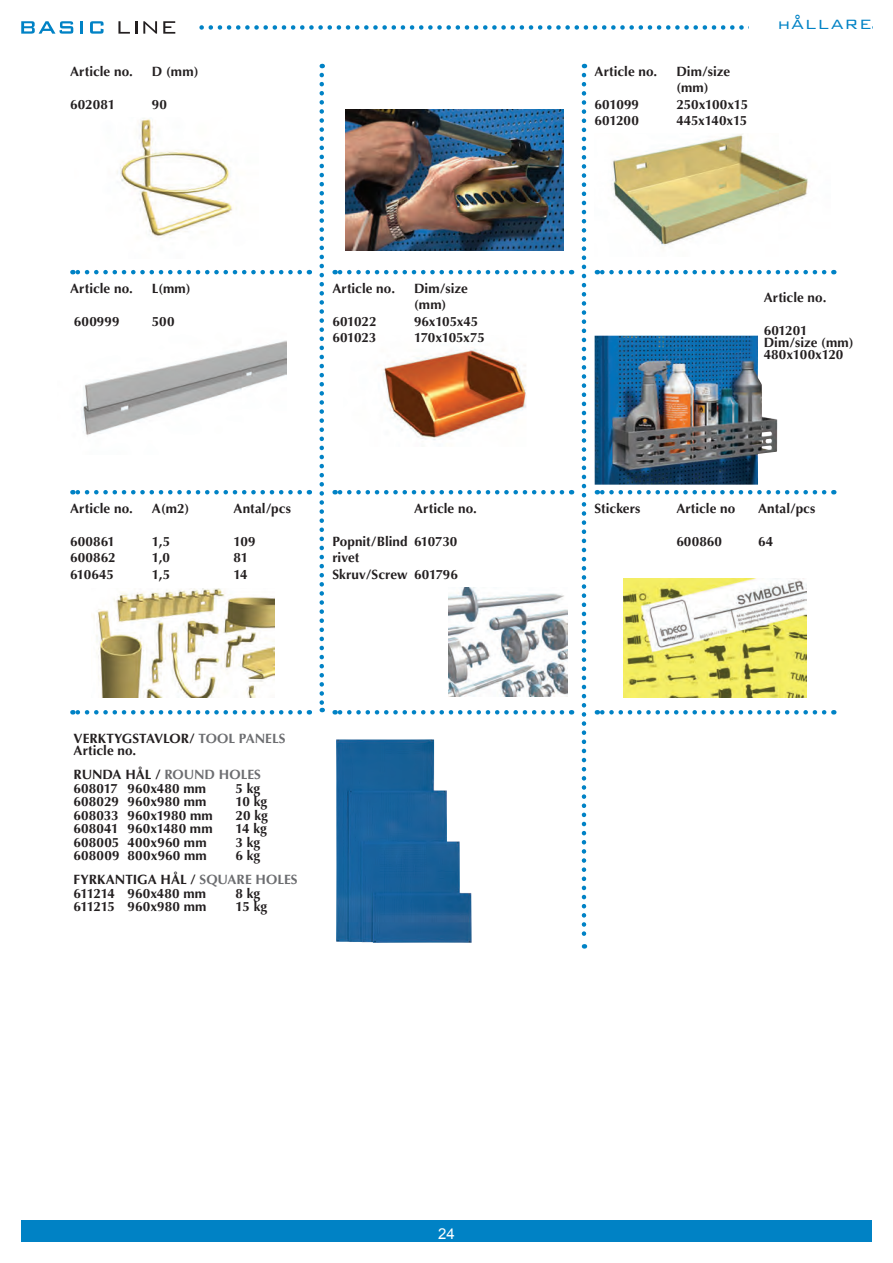
<style>
.page{position:relative;width:893px;height:1263px;background:#fff}
.page>*{position:absolute;margin:0;border:0;box-sizing:border-box;transform-origin:0 0}
.t1{font:300 18px "Bank Gothic BT";letter-spacing:.045em;color:#0082c5}
.t2{font:15px "Arial";color:#fff}
.t3{font:700 13.5px/16.5px "Optima";letter-spacing:.005em;color:#231f20}
.t4{font:700 13.5px/16.5px "Optima";letter-spacing:-.015em;color:#231f20}
.s1{color:#6c6d70}
</style>
<div class="page">
<div style="left:21px;top:1220px;width:851px;height:22px;background:#0082c5"></div>
<svg style="left:21px;top:21px;width:728px;height:13px"></svg>
<img style="left:117px;top:118px;width:120px;height:120px">
<img style="left:449px;top:588px;width:118px;height:108px">
<img style="left:624px;top:578px;width:182px;height:119px">
<img style="left:81px;top:340px;width:206px;height:96px">
<img style="left:611px;top:134px;width:197px;height:114px">
<img style="left:93px;top:588px;width:181px;height:110px">
<img style="left:595px;top:336px;width:182px;height:149px">
<img style="left:383px;top:347px;width:143px;height:93px">
<svg style="left:319px;top:75px;width:5px;height:637px"></svg>
<svg style="left:582px;top:75px;width:4px;height:873px"></svg>
<svg style="left:72px;top:270px;width:228px;height:4px"></svg>
<svg style="left:335px;top:270px;width:227px;height:4px"></svg>
<svg style="left:597px;top:270px;width:227px;height:4px"></svg>
<svg style="left:72px;top:490px;width:228px;height:4px"></svg>
<svg style="left:335px;top:490px;width:227px;height:4px"></svg>
<svg style="left:597px;top:490px;width:227px;height:4px"></svg>
<svg style="left:72px;top:710px;width:228px;height:4px"></svg>
<svg style="left:335px;top:710px;width:227px;height:4px"></svg>
<svg style="left:597px;top:710px;width:227px;height:4px"></svg>
<img style="left:336px;top:739px;width:136px;height:204px">
<img style="left:345px;top:110px;width:218px;height:140px">
<p class="t3" style="left:70px;top:63px;width:64px">Article no.</p>
<p class="t3" style="left:70px;top:96px;width:47px">602081</p>
<p class="t3" style="left:152px;top:63px;width:48px">D (mm)</p>
<p class="t3" style="left:152px;top:96px;width:17px">90</p>
<p class="t3" style="left:70px;top:280px;width:64px">Article no.</p>
<p class="t3" style="left:74px;top:313px;width:47px">600999</p>
<p class="t3" style="left:152px;top:280px;width:40px">L(mm)</p>
<p class="t3" style="left:152px;top:313px;width:24px">500</p>
<p class="t3" style="left:332px;top:280px;width:64px">Article no.</p>
<p class="t3" style="left:332px;top:313px;width:46px">601022<br>601023</p>
<p class="t4" style="left:414px;top:280px;width:72px">Dim/size (mm)<br>96x105x45<br>170x105x75</p>
<p class="t3" style="left:70px;top:500px;width:64px">Article no.</p>
<p class="t3" style="left:70px;top:533px;width:47px;text-align:justify">600861<br>600862<br>610645</p>
<p class="t3" style="left:152px;top:500px;width:39px">A(m2)</p>
<p class="t3" style="left:152px;top:533px;width:20px;text-align:justify">1,5<br>1,0<br>1,5</p>
<p class="t3" style="left:234px;top:500px;width:59px">Antal/pcs</p>
<p class="t3" style="left:234px;top:533px;width:24px">109<br>81<br>14</p>
<p class="t3" style="left:414px;top:500px;width:64px">Article no.</p>
<p class="t3" style="left:414px;top:533px;width:45px">610730</p>
<p class="t3" style="left:414px;top:566px;width:45px">601796</p>
<p class="t3" style="left:332px;top:533px;width:77px">Popnit/Blind rivet<br>Skruv/Screw</p>
<p class="t3" style="left:74px;top:733px;width:214px;line-height:12px">VERKTYGSTAVLOR/ <span class="s1">TOOL PANELS<br></span>Article no.</p>
<p class="t3" style="left:74px;top:768px;width:189px;line-height:13.5px">RUNDA HÅL / <span class="s1">ROUND HOLES<br></span>608017 960x480 mm</p>
<p class="t3" style="left:236px;top:780px;width:26px">5 kg</p>
<p class="t3" style="left:74px;top:794px;width:134px">608029 960x980 mm</p>
<p class="t3" style="left:236px;top:794px;width:33px">10 kg</p>
<p class="t3" style="left:74px;top:807px;width:141px">608033 960x1980 mm</p>
<p class="t3" style="left:236px;top:807px;width:34px">20 kg</p>
<p class="t3" style="left:74px;top:821px;width:140px">608041 960x1480 mm</p>
<p class="t3" style="left:236px;top:821px;width:33px">14 kg</p>
<p class="t3" style="left:74px;top:834px;width:134px">608005 400x960 mm</p>
<p class="t3" style="left:236px;top:834px;width:26px">3 kg</p>
<p class="t3" style="left:74px;top:848px;width:135px">608009 800x960 mm</p>
<p class="t3" style="left:74px;top:844px;width:225px;line-height:24px;text-indent:162px">6 kg<br>FYRKANTIGA HÅL / <span class="s1">SQUARE HOLES</span></p>
<p class="t3" style="left:74px;top:885px;width:134px">611214 960x480 mm</p>
<p class="t3" style="left:236px;top:885px;width:26px">8 kg</p>
<p class="t3" style="left:74px;top:899px;width:134px">611215 960x980 mm</p>
<p class="t3" style="left:236px;top:899px;width:33px">15 kg</p>
<p class="t3" style="left:595px;top:63px;width:64px">Article no.</p>
<p class="t3" style="left:595px;top:96px;width:46px">601099<br>601200</p>
<p class="t3" style="left:676px;top:63px;width:73px">Dim/size (mm)<br>250x100x15<br>445x140x15</p>
<h1 class="t1" style="left:778px;top:15px;width:95px">hÅLLARE</h1>
<p class="t3" style="left:764px;top:289px;width:64px">Article no.</p>
<p class="t3" style="left:764px;top:324px;width:91px;line-height:12px">601201<br>Dim/size (mm)<br>480x100x120</p>
<p class="t3" style="left:595px;top:500px;width:47px">Stickers</p>
<p class="t3" style="left:676px;top:500px;width:61px">Article no</p>
<p class="t3" style="left:676px;top:533px;width:47px">600860</p>
<p class="t3" style="left:758px;top:500px;width:59px">Antal/pcs</p>
<p class="t3" style="left:758px;top:533px;width:17px">64</p>
<p class="t2" style="left:438px;top:1223px;width:18px">24</p>
</div>
